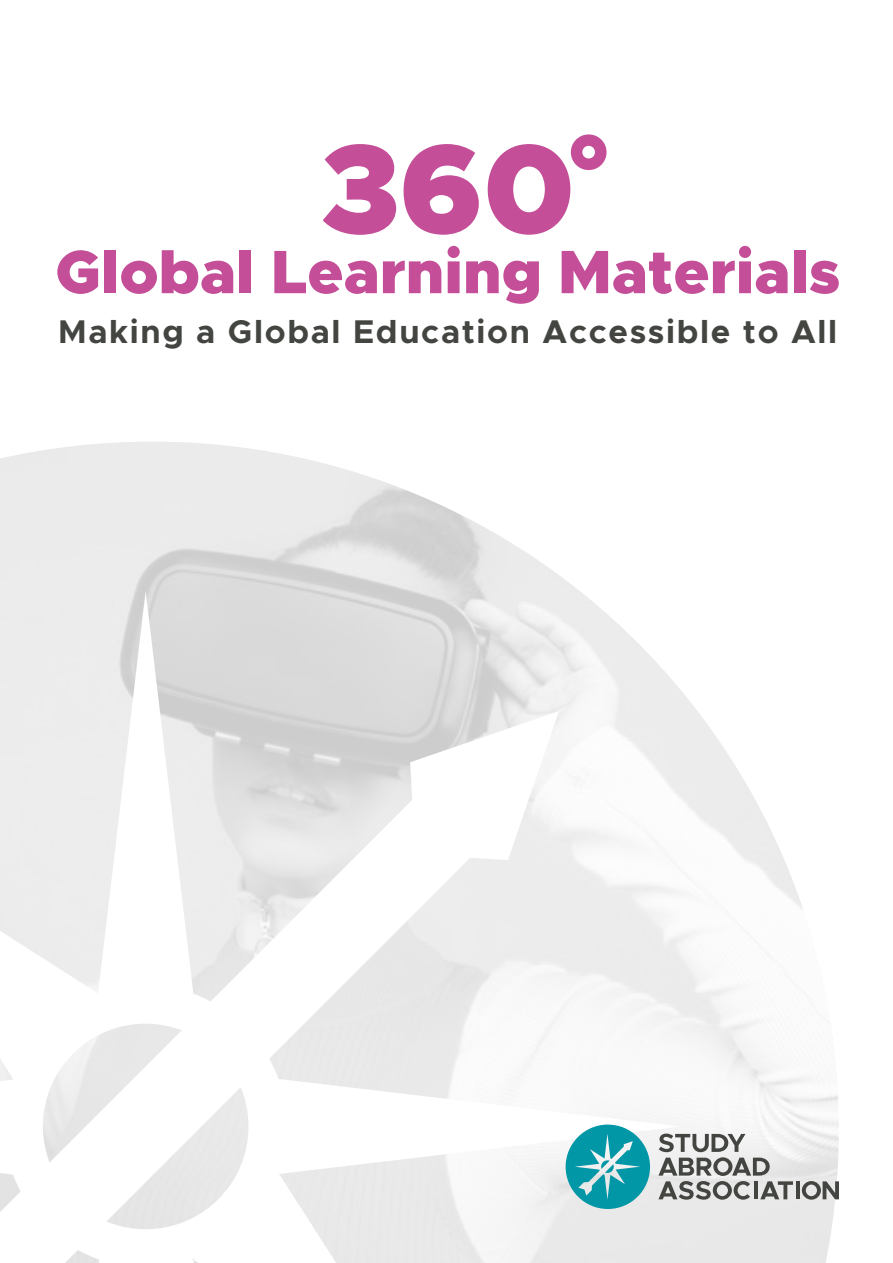
<style>
.page{position:relative;width:893px;height:1263px;background:#fff}
.page>*{position:absolute;margin:0;border:0;box-sizing:border-box;transform-origin:0 0}
.t1{font:900 127.5px "Metropolis";color:#c54e98}
.t2{font:900 127.5px "Arial";color:#c54e98}
.t3{font:900 61.5px "Metropolis";color:#c54e98}
.t4{font:700 33px "Metropolis";letter-spacing:.05em;color:#434541}
</style>
<div class="page">
<img style="left:0;top:442px;width:839px;height:821px">
<svg style="left:658px;top:1133px;width:135px;height:67px"></svg>
<hr style="left:796px;top:1181px;width:3px;height:18px;background:#434541">
<svg style="left:802px;top:1181px;width:37px;height:19px"></svg>
<svg style="left:566px;top:1124px;width:84px;height:85px"></svg>
<h1 class="t2" style="left:563px;top:89px;width:52px">°</h1>
<h1 class="t1" style="left:321px;top:107px;width:256px">360</h1>
<h2 class="t3" style="left:55px;top:232px;width:786px">Global Learning Materials</h2>
<p class="t4" style="left:58px;top:310px;width:780px">Making a Global Education Accessible to All</p>
</div>
